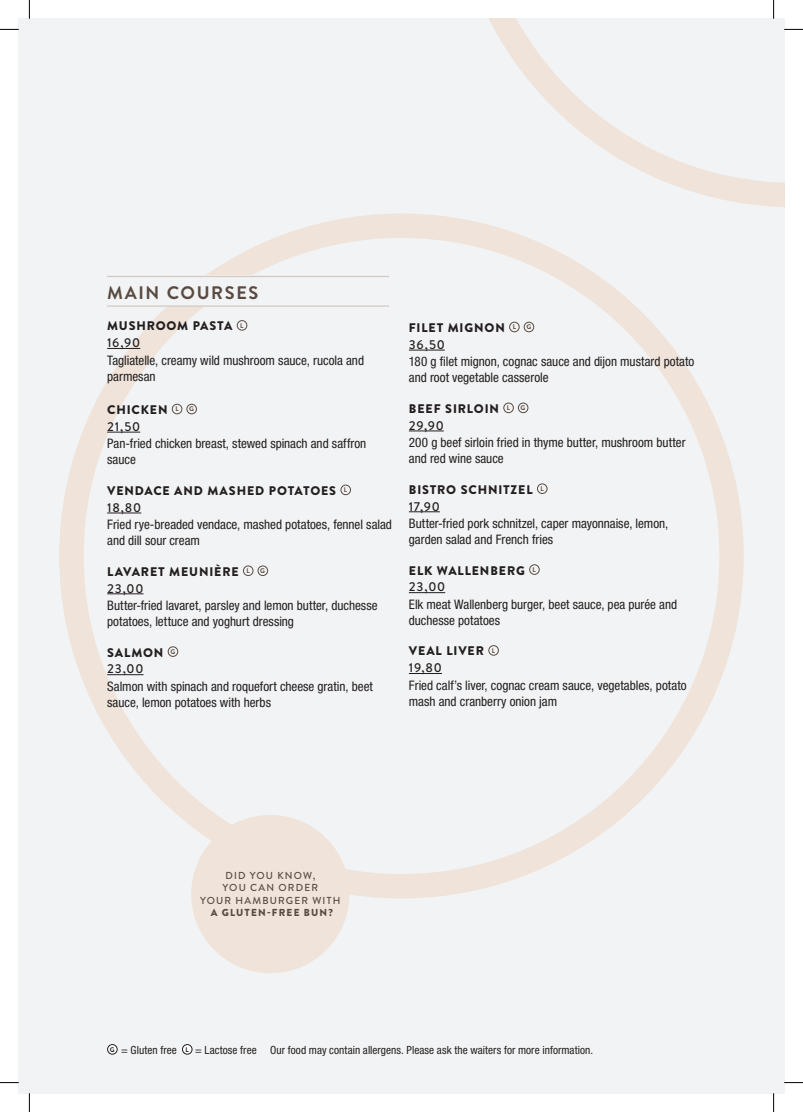
<style>
.page{position:relative;width:803px;height:1112px;background:#fff}
.page>*{position:absolute;margin:0;border:0;box-sizing:border-box;transform-origin:0 0}
.Paragraph_Style_1{font:700 18.12px "Brandon Text";letter-spacing:.09em;color:#594a41}
.Annoskuvaus{font:condensed 13.12px/15.8px "Helvetica Neue LT Std";color:#231f20}
.Paragraph_Style_3{font:condensed 13.12px/15.8px "Helvetica Neue LT Std";color:#231f20}
.Paragraph_Style_2{font:900 12.5px "Brandon Text";letter-spacing:.07em;color:#231f20}
.Annosnimi_u{font:500 12.5px "Brandon Text";letter-spacing:.06em;color:#231f20}
.Paragraph_Style_3-2{font:900 12.5px "Brandon Text";letter-spacing:.065em;color:#231f20}
.t1{font:condensed 11.25px "Helvetica Neue LT Std";letter-spacing:.005em;color:#231f20}
.t2{font:500 10.12px/12.4px "Brandon Text";letter-spacing:.115em;color:#594a41;text-align:center}
.Annosnimi{font:700 6.75px "Brandon Text";color:#594a41}
.s1{font-weight:900}
</style>
<div class="page">
<div style="left:19px;top:19px;width:765px;height:1073px;background:#f2f3f4"></div>
<div style="left:59px;top:213px;width:685px;height:685px;border:24px solid #efe3da;border-radius:50%"></div>
<svg style="left:489px;top:19px;width:295px;height:188px"></svg>
<div style="left:108px;top:1044px;width:9px;height:9px;background:#fff;border-radius:50%"></div>
<div style="left:107px;top:1044px;width:10px;height:10px;border:1px solid #231f20;border-radius:50%"></div>
<div style="left:182px;top:1044px;width:10px;height:9px;background:#fff;border-radius:50%"></div>
<div style="left:182px;top:1044px;width:10px;height:10px;border:1px solid #231f20;border-radius:50%"></div>
<hr style="left:107px;top:348px;width:33px;height:1px;background:#231f20">
<hr style="left:107px;top:431px;width:33px;height:1px;background:#231f20">
<hr style="left:107px;top:512px;width:34px;height:1px;background:#231f20">
<hr style="left:107px;top:593px;width:36px;height:1px;background:#231f20">
<hr style="left:107px;top:674px;width:36px;height:1px;background:#231f20">
<div style="left:237px;top:320px;width:10px;height:10px;border:1px solid #594a41;border-radius:50%"></div>
<div style="left:172px;top:404px;width:10px;height:10px;border:1px solid #594a41;border-radius:50%"></div>
<div style="left:187px;top:404px;width:10px;height:10px;border:1px solid #594a41;border-radius:50%"></div>
<div style="left:341px;top:484px;width:10px;height:11px;border:1px solid #594a41;border-radius:50%"></div>
<div style="left:243px;top:565px;width:10px;height:10px;border:1px solid #594a41;border-radius:50%"></div>
<div style="left:258px;top:565px;width:10px;height:10px;border:1px solid #594a41;border-radius:50%"></div>
<div style="left:168px;top:646px;width:10px;height:10px;border:1px solid #594a41;border-radius:50%"></div>
<div style="left:107px;top:276px;width:282px;height:30px;background:#f2f3f4"></div>
<hr style="left:107px;top:305px;width:282px;height:1px;background:#d0c9c5">
<hr style="left:107px;top:276px;width:282px;height:1px;background:#d0c9c5">
<div style="left:191px;top:814px;width:158px;height:159px;background:#efe3da;border-radius:50%"></div>
<hr style="left:409px;top:349px;width:36px;height:1px;background:#231f20">
<hr style="left:409px;top:430px;width:35px;height:1px;background:#231f20">
<hr style="left:409px;top:511px;width:31px;height:1px;background:#231f20">
<hr style="left:409px;top:592px;width:36px;height:1px;background:#231f20">
<hr style="left:409px;top:673px;width:33px;height:1px;background:#231f20">
<div style="left:509px;top:322px;width:10px;height:10px;border:1px solid #594a41;border-radius:50%"></div>
<div style="left:524px;top:322px;width:10px;height:10px;border:1px solid #594a41;border-radius:50%"></div>
<div style="left:503px;top:402px;width:11px;height:11px;border:1px solid #594a41;border-radius:50%"></div>
<div style="left:518px;top:402px;width:10px;height:11px;border:1px solid #594a41;border-radius:50%"></div>
<div style="left:537px;top:483px;width:10px;height:10px;border:1px solid #594a41;border-radius:50%"></div>
<div style="left:529px;top:564px;width:10px;height:10px;border:1px solid #594a41;border-radius:50%"></div>
<div style="left:488px;top:645px;width:11px;height:10px;border:1px solid #594a41;border-radius:50%"></div>
<svg style="left:0;top:29px;width:19px;height:1px"></svg>
<svg style="left:784px;top:29px;width:19px;height:1px"></svg>
<svg style="left:0;top:1081px;width:19px;height:2px"></svg>
<svg style="left:784px;top:1081px;width:19px;height:2px"></svg>
<svg style="left:29px;top:0;width:1px;height:19px"></svg>
<svg style="left:29px;top:1092px;width:1px;height:19px"></svg>
<svg style="left:773px;top:0;width:1px;height:19px"></svg>
<svg style="left:773px;top:1092px;width:1px;height:19px"></svg>
<p class="Paragraph_Style_1" style="left:107px;top:280px;width:152px">MAIN COURSES</p>
<p class="Paragraph_Style_2" style="left:107px;top:317px;width:127px">MUSHROOM PASTA</p>
<p class="Annosnimi" style="left:240px;top:320px;width:5px">L</p>
<p class="Annosnimi_u" style="left:107px;top:334px;width:35px">16,90</p>
<p class="Paragraph_Style_3" style="left:107px;top:352px;width:258px">Tagliatelle, creamy wild mushroom sauce, rucola and parmesan</p>
<p class="Paragraph_Style_3-2" style="left:107px;top:401px;width:62px">CHICKEN</p>
<p class="Annosnimi" style="left:175px;top:404px;width:5px">L</p>
<p class="Annosnimi" style="left:189px;top:404px;width:6px">G</p>
<p class="Annosnimi_u" style="left:107px;top:418px;width:35px">21,50</p>
<p class="Annoskuvaus" style="left:107px;top:435px;width:261px">Pan-fried chicken breast, stewed spinach and saffron sauce</p>
<p class="Paragraph_Style_2" style="left:107px;top:481px;width:230px">VENDACE AND MASHED POTATOES</p>
<p class="Annosnimi" style="left:344px;top:485px;width:5px">L</p>
<p class="Annosnimi_u" style="left:107px;top:498px;width:36px">18,80</p>
<p class="Annoskuvaus" style="left:107px;top:516px;width:286px">Fried rye-breaded vendace, mashed potatoes, fennel salad and dill sour cream</p>
<p class="Paragraph_Style_2" style="left:107px;top:562px;width:133px">LAVARET MEUNIÈRE</p>
<p class="Annosnimi" style="left:246px;top:566px;width:5px">L</p>
<p class="Annosnimi" style="left:260px;top:566px;width:6px">G</p>
<p class="Annosnimi_u" style="left:107px;top:579px;width:38px">23,00</p>
<p class="Annoskuvaus" style="left:107px;top:597px;width:272px">Butter-fried lavaret, parsley and lemon butter, duchesse potatoes, lettuce and yoghurt dressing</p>
<p class="Paragraph_Style_2" style="left:107px;top:643px;width:58px">SALMON</p>
<p class="Annosnimi" style="left:170px;top:646px;width:6px">G</p>
<p class="Annosnimi_u" style="left:107px;top:660px;width:38px">23,00</p>
<p class="Annoskuvaus" style="left:107px;top:678px;width:267px">Salmon with spinach and roquefort cheese gratin, beet sauce, lemon potatoes with herbs</p>
<p class="Paragraph_Style_2" style="left:409px;top:319px;width:97px">FILET MIGNON</p>
<p class="Annosnimi" style="left:513px;top:322px;width:5px">L</p>
<p class="Annosnimi" style="left:526px;top:322px;width:6px">G</p>
<p class="Annosnimi_u" style="left:409px;top:336px;width:37px">36,50</p>
<p class="Annoskuvaus" style="left:409px;top:353px;width:287px">180 g filet mignon, cognac sauce and dijon mustard potato and root vegetable casserole</p>
<p class="Paragraph_Style_2" style="left:409px;top:399px;width:92px">BEEF SIRLOIN</p>
<p class="Annosnimi" style="left:507px;top:403px;width:5px">L</p>
<p class="Annosnimi" style="left:521px;top:403px;width:6px">G</p>
<p class="Annosnimi_u" style="left:409px;top:416px;width:36px">29,90</p>
<p class="Annoskuvaus" style="left:409px;top:434px;width:278px">200 g beef sirloin fried in thyme butter, mushroom butter and red wine sauce</p>
<p class="Paragraph_Style_2" style="left:409px;top:480px;width:125px">BISTRO SCHNITZEL</p>
<p class="Annosnimi" style="left:540px;top:484px;width:5px">L</p>
<p class="Annosnimi_u" style="left:409px;top:497px;width:32px">17,90</p>
<p class="Annoskuvaus" style="left:409px;top:515px;width:261px">Butter-fried pork schnitzel, caper mayonnaise, lemon, garden salad and French fries</p>
<p class="Paragraph_Style_2" style="left:409px;top:561px;width:117px">ELK WALLENBERG</p>
<p class="Annosnimi" style="left:533px;top:564px;width:5px">L</p>
<p class="Annosnimi_u" style="left:409px;top:578px;width:38px">23,00</p>
<p class="Annoskuvaus" style="left:409px;top:596px;width:270px">Elk meat Wallenberg burger, beet sauce, pea purée and duchesse potatoes</p>
<p class="Paragraph_Style_2" style="left:409px;top:642px;width:77px">VEAL LIVER</p>
<p class="Annosnimi" style="left:492px;top:645px;width:5px">L</p>
<p class="Annosnimi_u" style="left:409px;top:659px;width:35px">19,80</p>
<p class="Annoskuvaus" style="left:409px;top:677px;width:279px">Fried calf’s liver, cognac cream sauce, vegetables, potato mash and cranberry onion jam</p>
<p class="t2" style="left:225px;top:868px;width:91px">DID YOU KNOW,</p>
<p class="t2" style="left:200px;top:881px;width:142px">YOU CAN ORDER<br>YOUR HAMBURGER WITH<br><span class="s1">A GLUTEN-FREE BUN?</span></p>
<p class="t1" style="left:110px;top:1042px;width:485px"><sup>G</sup> = Gluten free <sup>L</sup> = Lactose free Our food may contain allergens. Please ask the waiters for more information.</p>
</div>
